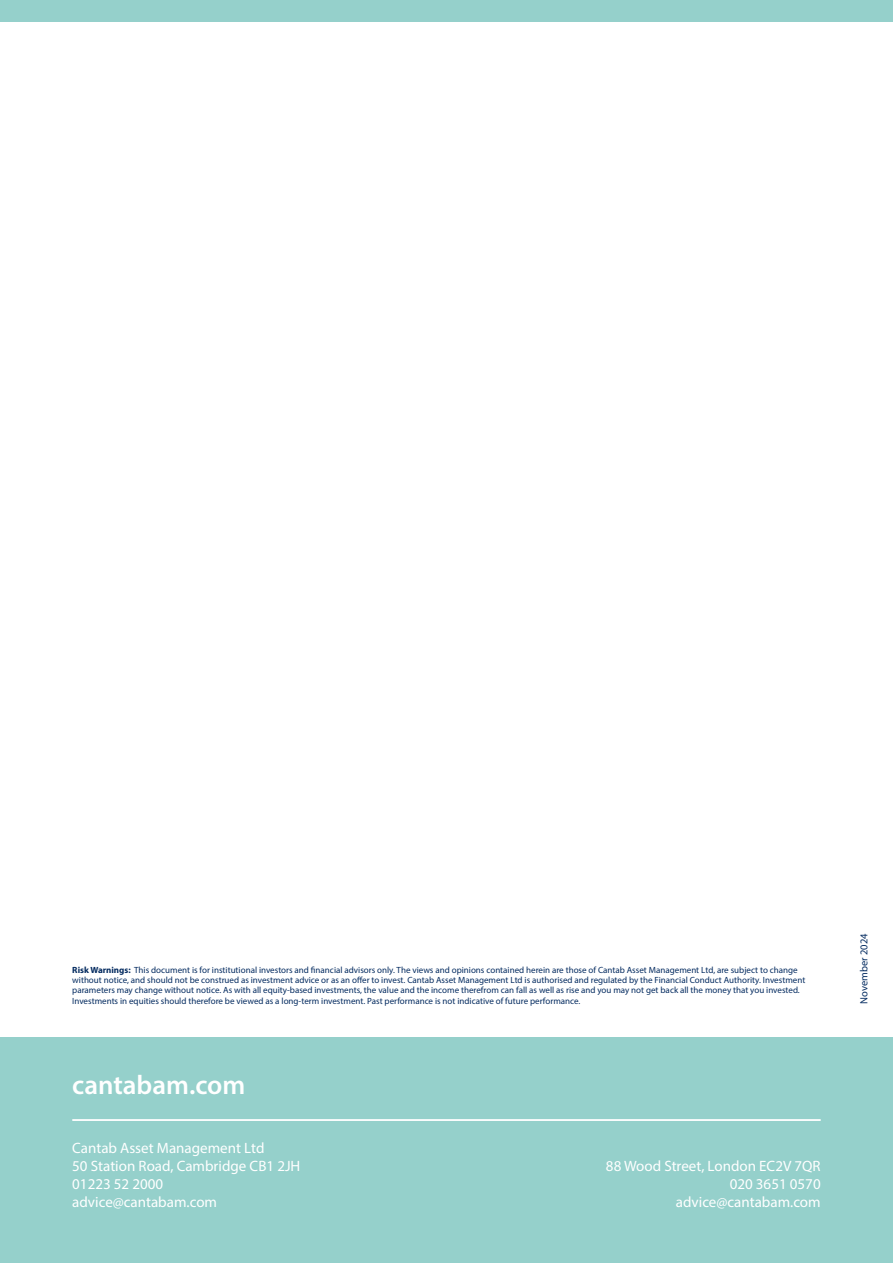
<style>
.page{position:relative;width:893px;height:1263px;background:#fff}
.page>*{position:absolute;margin:0;border:0;box-sizing:border-box;transform-origin:0 0}
.t1{font:600 27px "Myriad Pro";color:#fff}
.t2{font:15px/18px "Myriad Pro";color:#fff}
.t3{font:10.5px "Myriad Pro";color:#042b60}
.t4{font:9px/10.2px "Myriad Pro";color:#042b60}
.s1{font-weight:700}
</style>
<div class="page">
<div style="left:0;top:0;width:893px;height:21px;background:#95d0cb"></div>
<div style="left:0;top:1037px;width:893px;height:226px;background:#95d0cb"></div>
<hr style="left:72px;top:1119px;width:749px;height:2px;background:#fff">
<p class="t4" style="left:72px;top:965px;width:734px"><span class="s1">Risk Warnings:</span> This document is for institutional investors and financial advisors only. The views and opinions contained herein are those of Cantab Asset Management Ltd, are subject to change without notice, and should not be construed as investment advice or as an offer to invest. Cantab Asset Management Ltd is authorised and regulated by the Financial Conduct Authority. Investment parameters may change without notice. As with all equity-based investments, the value and the income therefrom can fall as well as rise and you may not get back all the money that you invested.<br>Investments in equities should therefore be viewed as a long-term investment. Past performance is not indicative of future performance.</p>
<h1 class="t1" style="left:72px;top:1067px;width:175px">cantabam.com</h1>
<h2 class="t2" style="left:72px;top:1139px;width:230px">Cantab Asset Management Ltd<br>50 Station Road, Cambridge CB1 2JH<br>01223 52 2000 advice@cantabam.com</h2>
<h2 class="t2" style="left:606px;top:1157px;width:216px;text-align:right">88 Wood Street, London EC2V 7QR<br>020 3651 0570 advice@cantabam.com</h2>
<p class="t3" style="left:857px;top:1003px;width:72px;rotate:-90deg">November 2024</p>
</div>
